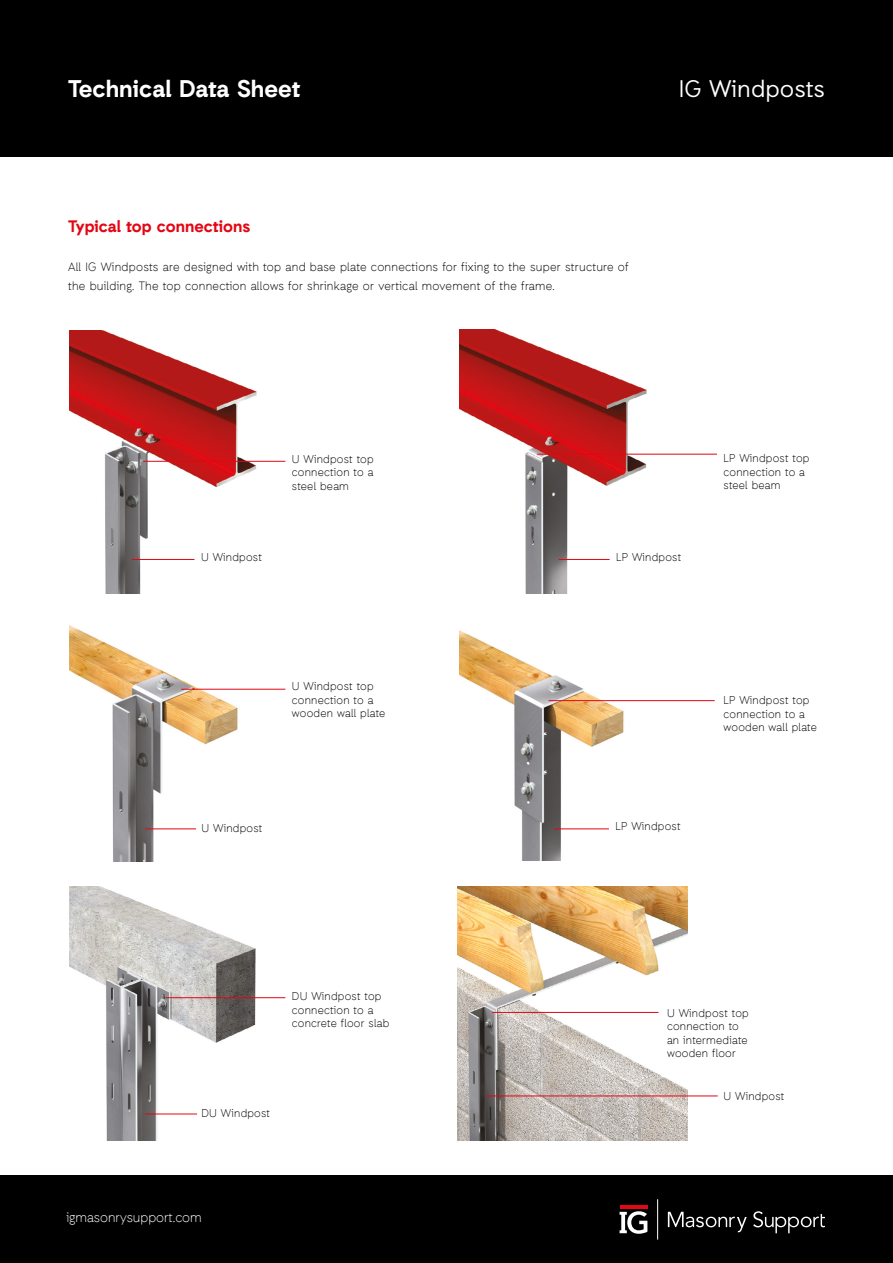
<style>
.page{position:relative;width:893px;height:1263px;background:#fff}
.page>*{position:absolute;margin:0;border:0;box-sizing:border-box;transform-origin:0 0}
.t1{font:700 24px "Auxilia";color:#fff}
.t2{font:24px "Auxilia";color:#fff}
.t3{font:700 16.5px "Auxilia";color:#e30613}
.t4{font:300 13.5px "Auxilia";color:#fff}
.t5{font:300 12px/19.5px "Auxilia";letter-spacing:.02em;color:#000}
.t6{font:300 11.25px/13.5px "Auxilia";letter-spacing:.02em;color:#000}
</style>
<div class="page">
<div style="left:0;top:0;width:893px;height:156px;background:#000"></div>
<div style="left:0;top:1176px;width:893px;height:87px;background:#000"></div>
<hr style="left:620px;top:1206px;width:27px;height:3px;background:#e30613">
<svg style="left:620px;top:1211px;width:27px;height:23px"></svg>
<hr style="left:657px;top:1199px;width:1px;height:40px;background:#fff">
<svg style="left:753px;top:1211px;width:72px;height:22px"></svg>
<svg style="left:668px;top:1212px;width:79px;height:20px"></svg>
<img style="left:69px;top:330px;width:189px;height:263px">
<img style="left:69px;top:625px;width:189px;height:237px">
<img style="left:69px;top:886px;width:189px;height:255px">
<img style="left:459px;top:329px;width:189px;height:264px">
<img style="left:459px;top:630px;width:189px;height:230px">
<img style="left:457px;top:886px;width:230px;height:255px">
<hr style="left:132px;top:559px;width:62px;height:1px;background:#e30613">
<hr style="left:143px;top:461px;width:142px;height:1px;background:#e30613">
<hr style="left:537px;top:454px;width:180px;height:1px;background:#e30613">
<hr style="left:145px;top:828px;width:51px;height:1px;background:#e30613">
<hr style="left:181px;top:689px;width:104px;height:1px;background:#e30613">
<hr style="left:554px;top:828px;width:55px;height:1px;background:#e30613">
<hr style="left:549px;top:700px;width:166px;height:1px;background:#e30613">
<hr style="left:165px;top:997px;width:120px;height:1px;background:#e30613">
<hr style="left:492px;top:1012px;width:166px;height:1px;background:#e30613">
<hr style="left:486px;top:1095px;width:232px;height:1px;background:#e30613">
<hr style="left:145px;top:1113px;width:52px;height:1px;background:#e30613">
<hr style="left:559px;top:559px;width:51px;height:1px;background:#e30613">
<h1 class="t1" style="left:68px;top:74px;width:234px">Technical Data Sheet</h1>
<h2 class="t3" style="left:68px;top:216px;width:184px">Typical top connections</h2>
<p class="t5" style="left:68px;top:257px;width:562px">All IG Windposts are designed with top and base plate connections for fixing to the super structure of the building. The top connection allows for shrinkage or vertical movement of the frame.</p>
<h1 class="t2" style="left:679px;top:74px;width:148px">IG Windposts</h1>
<p class="t6" style="left:201px;top:550px;width:62px">U Windpost</p>
<p class="t6" style="left:292px;top:452px;width:83px;text-align:justify">U Windpost top connection to a steel beam</p>
<p class="t6" style="left:723px;top:451px;width:87px">LP Windpost top connection to a steel beam</p>
<p class="t6" style="left:616px;top:550px;width:67px">LP Windpost</p>
<p class="t6" style="left:292px;top:679px;width:95px">U Windpost top connection to a wooden wall plate</p>
<p class="t6" style="left:201px;top:821px;width:62px">U Windpost</p>
<p class="t6" style="left:615px;top:819px;width:67px">LP Windpost</p>
<p class="t6" style="left:723px;top:693px;width:95px">LP Windpost top connection to a wooden wall plate</p>
<p class="t6" style="left:292px;top:989px;width:99px">DU Windpost top connection to a concrete floor slab</p>
<p class="t6" style="left:201px;top:1106px;width:70px">DU Windpost</p>
<p class="t4" style="left:66px;top:1209px;width:137px">igmasonrysupport.com</p>
<p class="t6" style="left:667px;top:1006px;width:83px">U Windpost top connection to an intermediate wooden floor</p>
<p class="t6" style="left:723px;top:1089px;width:62px">U Windpost</p>
</div>
